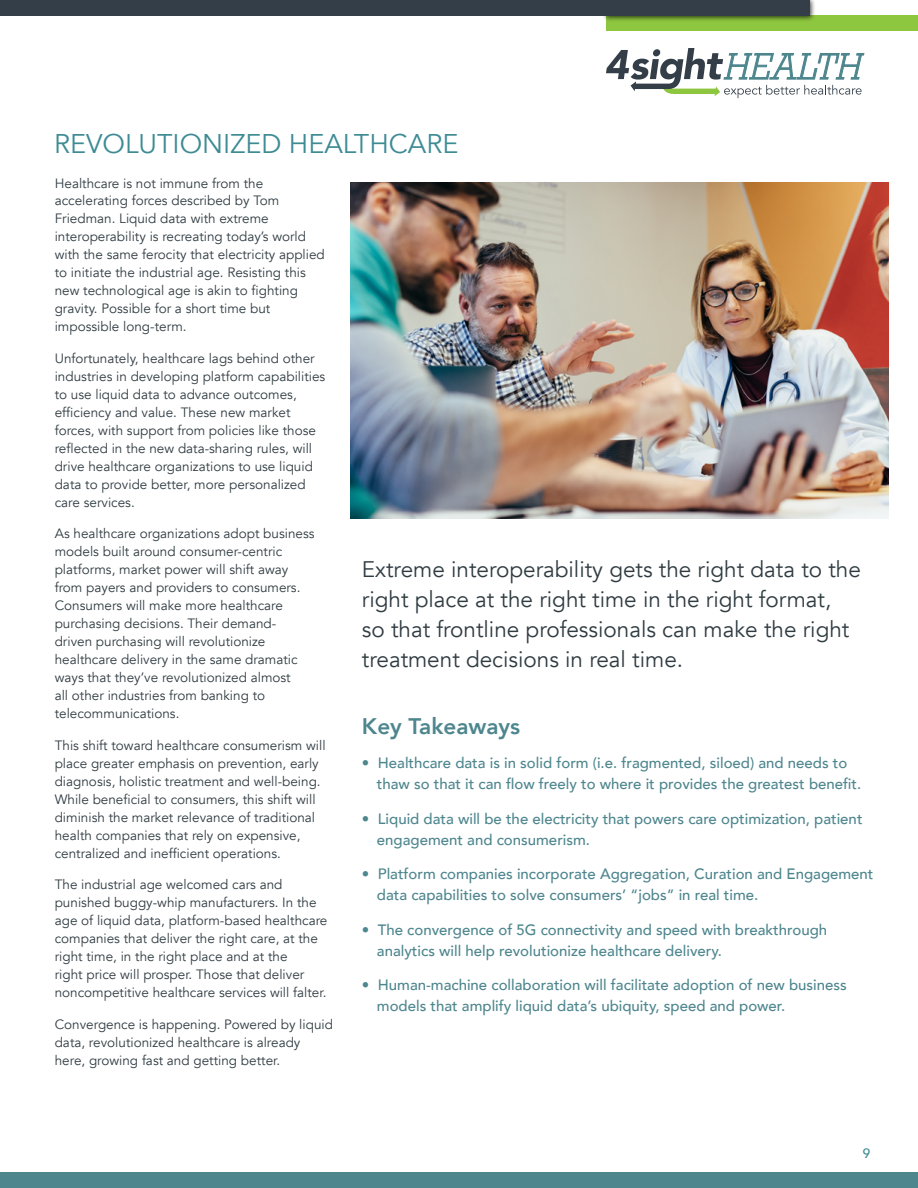
<style>
.page{position:relative;width:918px;height:1188px;background:#fff}
.page>*{position:absolute;margin:0;border:0;box-sizing:border-box;transform-origin:0 0}
.t1{font:27px "Avenir";color:#3e8b94}
.t2{font:22.5px/30px "Avenir";color:#303c42}
.t3{font:800 22.5px "Avenir";color:#4e868e}
.t4{font:500 15px/21px "Avenir";color:#4e868e}
.t5{font:13.5px/18px "Avenir";color:#303c42}
.t6{font:500 13.5px "Avenir";color:#3e8b94}
</style>
<div class="page">
<div style="left:0;top:1172px;width:918px;height:16px;background:#4e868e"></div>
<svg style="left:606px;top:48px;width:258px;height:50px"></svg>
<div style="left:606px;top:16px;width:312px;height:15px;background:#8dc63f"></div>
<div style="left:602px;top:0;width:214px;height:22px;background:#000;opacity:.75"></div>
<div style="left:0;top:0;width:810px;height:16px;background:#333e48"></div>
<img style="left:351px;top:182px;width:537px;height:336px">
<h1 class="t1" style="left:54px;top:128px;width:406px">REVOLUTIONIZED HEALTHCARE</h1>
<p class="t5" style="left:55px;top:174px;width:272px">Healthcare is not immune from the accelerating forces described by Tom Friedman. Liquid data with extreme interoperability is recreating today’s world with the same ferocity that electricity applied to initiate the industrial age. Resisting this new technological age is akin to fighting gravity. Possible for a short time but impossible long-term.</p>
<p class="t5" style="left:55px;top:350px;width:272px">Unfortunately, healthcare lags behind other industries in developing platform capabilities to use liquid data to advance outcomes, efficiency and value. These new market forces, with support from policies like those reflected in the new data-sharing rules, will drive healthcare organizations to use liquid data to provide better, more personalized care services.</p>
<p class="t5" style="left:55px;top:525px;width:261px">As healthcare organizations adopt business models built around consumer-centric platforms, market power will shift away from payers and providers to consumers.<br>Consumers will make more healthcare purchasing decisions. Their demand&shy;driven purchasing will revolutionize healthcare delivery in the same dramatic ways that they’ve revolutionized almost<br>all other industries from banking to telecommunications.</p>
<p class="t5" style="left:55px;top:736px;width:272px">This shift toward healthcare consumerism will place greater emphasis on prevention, early diagnosis, holistic treatment and well-being.<br>While beneficial to consumers, this shift will diminish the market relevance of traditional health companies that rely on expensive, centralized and inefficient operations.</p>
<p class="t5" style="left:55px;top:876px;width:274px">The industrial age welcomed cars and punished buggy-whip manufacturers. In the age of liquid data, platform-based healthcare companies that deliver the right care, at the right time, in the right place and at the<br>right price will prosper. Those that deliver noncompetitive healthcare services will falter.</p>
<p class="t5" style="left:55px;top:1015px;width:280px">Convergence is happening. Powered by liquid data, revolutionized healthcare is already here, growing fast and getting better.</p>
<h2 class="t2" style="left:362px;top:554px;width:500px">Extreme interoperability gets the right data to the right place at the right time in the right format,<br>so that frontline professionals can make the right treatment decisions in real time.</h2>
<h2 class="t3" style="left:362px;top:708px;width:160px">Key Takeaways</h2>
<p class="t4" style="left:377px;top:751px;width:486px;text-indent:-15px">• Healthcare data is in solid form (i.e. fragmented, siloed) and needs to thaw so that it can flow freely to where it provides the greatest benefit.</p>
<p class="t4" style="left:377px;top:807px;width:487px;text-indent:-15px">• Liquid data will be the electricity that powers care optimization, patient engagement and consumerism.</p>
<p class="t4" style="left:377px;top:862px;width:498px;text-indent:-15px">• Platform companies incorporate Aggregation, Curation and Engagement data capabilities to solve consumers’ “jobs” in real time.</p>
<p class="t4" style="left:377px;top:918px;width:452px;text-indent:-15px">• The convergence of 5G connectivity and speed with breakthrough analytics will help revolutionize healthcare delivery.</p>
<p class="t4" style="left:377px;top:973px;width:471px;text-indent:-15px">• Human-machine collaboration will facilitate adoption of new business models that amplify liquid data’s ubiquity, speed and power.</p>
<p class="t6" style="left:863px;top:1142px;width:9px">9</p>
</div>
